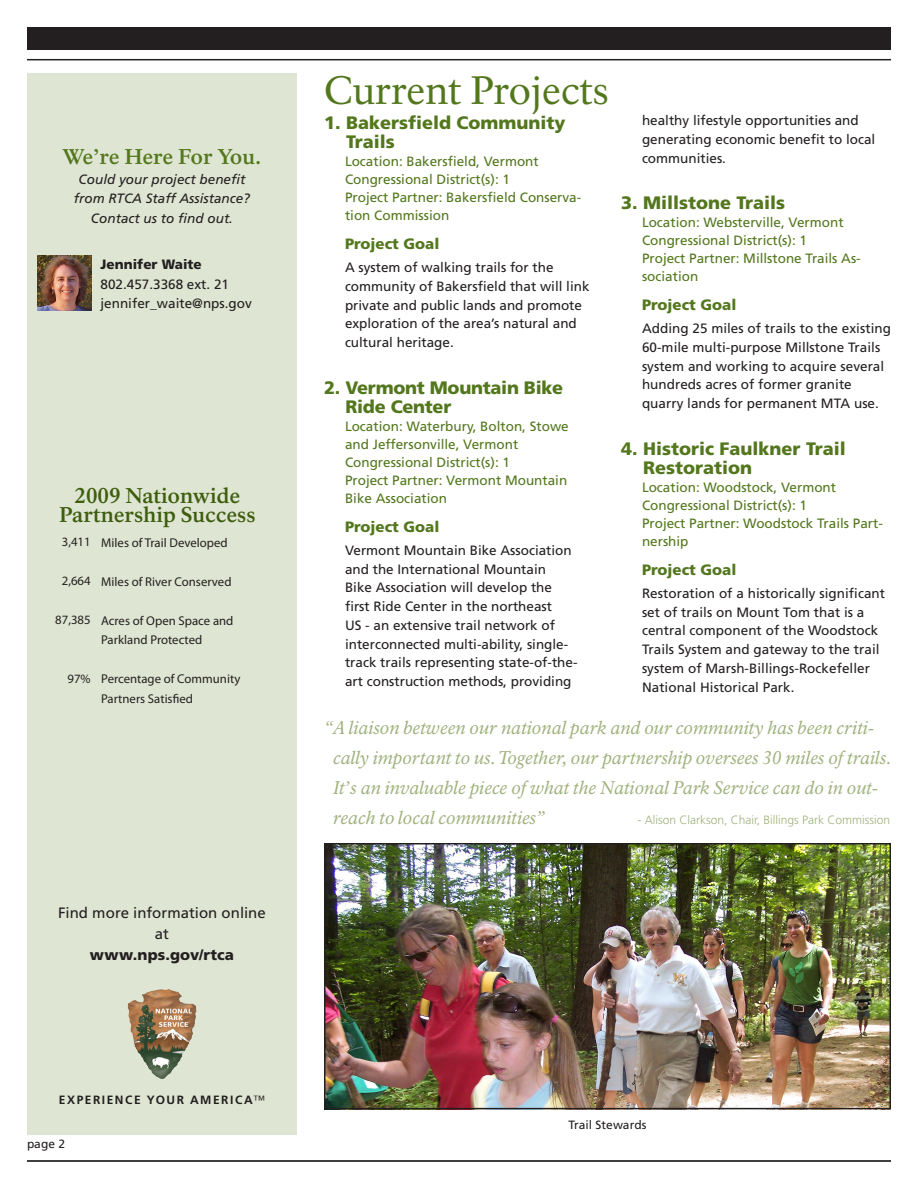
<style>
.page{position:relative;width:918px;height:1188px;background:#fff}
.page>*{position:absolute;margin:0;border:0;box-sizing:border-box;transform-origin:0 0}
._01_RecentSuccess_H1{font:39px "NPS Rawlinson OT";color:#53771d}
._16_We_re_Here_For_Y{font:700 21px/19.5px "NPS Rawlinson OT";color:#3e5e0e;text-align:center}
._16_We_re_Here_For_Y-2{font:700 21px "NPS Rawlinson OT";letter-spacing:-.015em;color:#53771d}
._13_Quote{font:italic 18px/30px "NPS Rawlinson OT";color:#9fb17c}
._04_CurrentProject_H{font:900 18px/19.5px "Frutiger LT Std";color:#53771d}
._06_CurrentProject_H{font:900 15px "Frutiger LT Std";color:#53771d}
.t1{font:15px/21px "Frutiger LT Std";color:#231f20;text-align:center}
._07_CurrentProject_T{font:13.5px/18.8px "Frutiger LT Std";color:#231f20}
._05_CurrentProject_p{font:13.5px/18px "Frutiger LT Std";color:#53771d}
._16_We_re_Here_For_Y-3{font:italic 13.5px/19.5px "Frutiger LT Std";color:#231f20;text-align:center}
._10_Contact_Info{font:13.5px "Frutiger LT Std";color:#231f20}
._11_Contact_Name{font:900 13.5px "Frutiger LT Std";color:#231f20}
._10_Contact_Info-2{font:12.75px/19.5px "Myriad Pro";color:#231f20}
._13_Quote-2{font:300 12px "Frutiger LT Std";color:#9fb17c}
.t2{font:700 12px "Frutiger LT Std";letter-spacing:.13em;color:#231f20}
._15_Continued{font:12px "Frutiger LT Std";color:#231f20}
.s1{font-weight:900}
.s2{font-weight:300}
</style>
<div class="page">
<div style="left:27px;top:73px;width:270px;height:1062px;background:#dee5d2"></div>
<img style="left:128px;top:989px;width:46px;height:90px">
<div style="left:27px;top:27px;width:864px;height:23px;background:#231f20"></div>
<hr style="left:27px;top:59px;width:864px;height:1px;background:#231f20">
<hr style="left:27px;top:1160px;width:864px;height:2px;background:#000">
<img style="left:325px;top:846px;width:565px;height:264px">
<div style="left:324px;top:843px;width:567px;height:266px;border:2px solid #231f20"></div>
<img style="left:38px;top:255px;width:53px;height:56px">
<p class="_16_We_re_Here_For_Y-2" style="left:62px;top:144px;width:201px">We’re Here For You.</p>
<p class="_16_We_re_Here_For_Y-3" style="left:74px;top:169px;width:178px">Could your project benefit from RTCA Staff Assistance?<br>Contact us to find out.</p>
<p class="_11_Contact_Name" style="left:100px;top:256px;width:103px">Jennifer Waite</p>
<p class="_10_Contact_Info" style="left:100px;top:276px;width:130px">802.457.3368 ext. 21</p>
<p class="_10_Contact_Info" style="left:100px;top:295px;width:153px">jennifer_waite@nps.gov</p>
<p class="_16_We_re_Here_For_Y" style="left:59px;top:486px;width:198px">2009 Nationwide<br>Partnership Success</p>
<p class="_10_Contact_Info-2" style="left:62px;top:532px;width:30px">3,411</p>
<p class="_10_Contact_Info-2" style="left:62px;top:571px;width:30px">2,664</p>
<p class="_10_Contact_Info-2" style="left:55px;top:610px;width:37px">87,385</p>
<p class="_10_Contact_Info-2" style="left:67px;top:668px;width:25px">97%</p>
<p class="_10_Contact_Info-2" style="left:101px;top:532px;width:128px">Miles of Trail Developed</p>
<p class="_10_Contact_Info-2" style="left:101px;top:571px;width:132px">Miles of River Conserved</p>
<p class="_10_Contact_Info-2" style="left:101px;top:610px;width:134px">Acres of Open Space and<br>Parkland Protected</p>
<p class="_10_Contact_Info-2" style="left:101px;top:669px;width:141px">Percentage of Community<br>Partners Satisfied</p>
<p class="t1" style="left:58px;top:902px;width:209px">Find more information online at<br><span class="s1">www.nps.gov/rtca</span></p>
<p class="t2" style="left:59px;top:1093px;width:208px">EXPERIENCE YOUR AMERICA<span class="s2">™</span></p>
<p class="_15_Continued" style="left:27px;top:1136px;width:40px">page 2</p>
<p class="_01_RecentSuccess_H1" style="left:324px;top:66px;width:286px">Current Projects</p>
<p class="_04_CurrentProject_H" style="left:346px;top:113px;width:221px;text-indent:-22px">1. Bakersfield Community<br>Trails</p>
<p class="_05_CurrentProject_p" style="left:345px;top:153px;width:195px">Location: Bakersfield, Vermont</p>
<p class="_05_CurrentProject_p" style="left:345px;top:171px;width:167px">Congressional District(s): 1</p>
<p class="_05_CurrentProject_p" style="left:345px;top:189px;width:238px">Project Partner: Bakersfield Conserva&shy;tion Commission</p>
<p class="_06_CurrentProject_H" style="left:345px;top:234px;width:96px">Project Goal</p>
<p class="_07_CurrentProject_T" style="left:345px;top:258px;width:246px">A system of walking trails for the community of Bakersfield that will link private and public lands and promote exploration of the area’s natural and cultural heritage.</p>
<p class="_04_CurrentProject_H" style="left:345px;top:377px;width:219px;text-indent:-21px">2. Vermont Mountain Bike<br>Ride Center</p>
<p class="_05_CurrentProject_p" style="left:345px;top:417px;width:225px">Location: Waterbury, Bolton, Stowe and Jeffersonville, Vermont</p>
<p class="_05_CurrentProject_p" style="left:345px;top:453px;width:167px">Congressional District(s): 1</p>
<p class="_05_CurrentProject_p" style="left:345px;top:471px;width:224px">Project Partner: Vermont Mountain<br>Bike Association</p>
<p class="_06_CurrentProject_H" style="left:345px;top:517px;width:96px">Project Goal</p>
<p class="_07_CurrentProject_T" style="left:345px;top:541px;width:234px">Vermont Mountain Bike Association and the International Mountain<br>Bike Association will develop the first Ride Center in the northeast<br>US - an extensive trail network of interconnected multi-ability, single&shy;track trails representing state-of-the&shy;art construction methods, providing</p>
<p class="_07_CurrentProject_T" style="left:642px;top:111px;width:235px">healthy lifestyle opportunities and generating economic benefit to local communities.</p>
<p class="_04_CurrentProject_H" style="left:621px;top:193px;width:166px">3. Millstone Trails</p>
<p class="_05_CurrentProject_p" style="left:642px;top:214px;width:203px">Location: Websterville, Vermont</p>
<p class="_05_CurrentProject_p" style="left:642px;top:232px;width:167px">Congressional District(s): 1</p>
<p class="_05_CurrentProject_p" style="left:642px;top:250px;width:220px">Project Partner: Millstone Trails As&shy;sociation</p>
<p class="_06_CurrentProject_H" style="left:642px;top:296px;width:96px">Project Goal</p>
<p class="_07_CurrentProject_T" style="left:642px;top:319px;width:251px">Adding 25 miles of trails to the existing 60-mile multi-purpose Millstone Trails system and working to acquire several hundreds acres of former granite quarry lands for permanent MTA use.</p>
<p class="_04_CurrentProject_H" style="left:643px;top:439px;width:204px;text-indent:-22px">4. Historic Faulkner Trail<br>Restoration</p>
<p class="_05_CurrentProject_p" style="left:642px;top:479px;width:196px">Location: Woodstock, Vermont</p>
<p class="_05_CurrentProject_p" style="left:642px;top:497px;width:167px">Congressional District(s): 1</p>
<p class="_05_CurrentProject_p" style="left:642px;top:515px;width:242px">Project Partner: Woodstock Trails Part&shy;nership</p>
<p class="_06_CurrentProject_H" style="left:642px;top:560px;width:96px">Project Goal</p>
<p class="_07_CurrentProject_T" style="left:642px;top:584px;width:245px">Restoration of a historically significant set of trails on Mount Tom that is a central component of the Woodstock Trails System and gateway to the trail system of Marsh-Billings-Rockefeller National Historical Park.</p>
<p class="_13_Quote" style="left:333px;top:714px;width:560px;text-indent:-9px">“A liaison between our national park and our community has been criti&shy;cally important to us. Together, our partnership oversees 30 miles of trails.<br>It’s an invaluable piece of what the National Park Service can do in out&shy;reach to local communities”</p>
<p class="_13_Quote-2" style="left:637px;top:814px;width:254px">- Alison Clarkson, Chair, Billings Park Commission</p>
<p class="_15_Continued" style="left:569px;top:1118px;width:79px">Trail Stewards</p>
</div>
